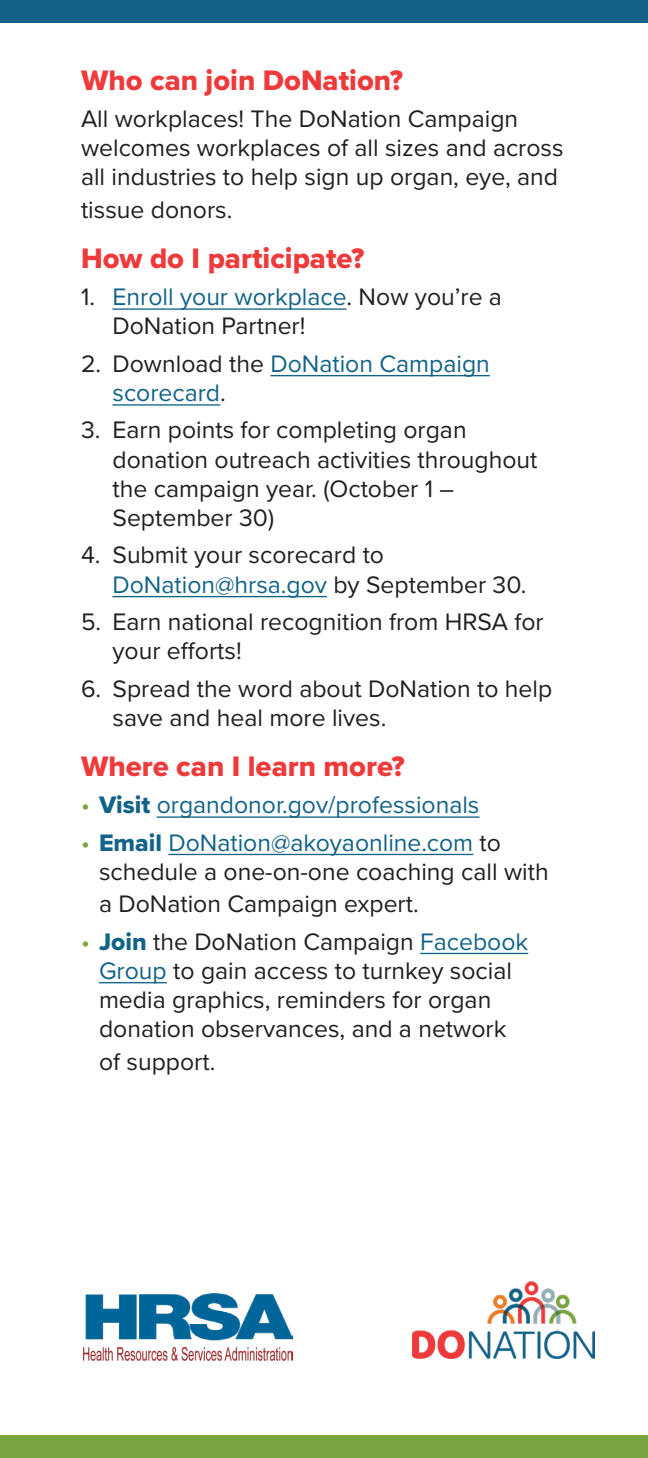
<style>
.page{position:relative;width:648px;height:1458px;background:#fff}
.page>*{position:absolute;margin:0;border:0;box-sizing:border-box;transform-origin:0 0}
.heading{font:29.25px "Proxima Nova Extrabld";color:#ee3a3b}
.numbered_text{font:24.75px/29.2px "Proxima Nova";color:#231f20}
.bullet_text{font:24.75px/29.2px "Proxima Nova";color:#231f20}
.body_text{font:24.75px/29.2px "Proxima Nova";color:#231f20}
.numbered_text-2{font:24.75px/29.2px "Proxima Nova";color:#136389}
.bullet_text-2{font:24.75px "Proxima Nova";color:#136389}
.s1{color:#136389}
.s2{color:#231f20}
.s3{color:#79a440}
.s4{font-family:"Proxima Nova Extrabld"}
.s5{font-family:"Proxima Nova Extrabld";color:#136389}
</style>
<div class="page">
<hr style="left:112px;top:308px;width:235px;height:2px;background:#136389">
<hr style="left:270px;top:375px;width:220px;height:1px;background:#136389">
<hr style="left:112px;top:404px;width:108px;height:2px;background:#136389">
<hr style="left:112px;top:596px;width:215px;height:1px;background:#136389">
<hr style="left:157px;top:816px;width:323px;height:2px;background:#136389">
<hr style="left:168px;top:854px;width:305px;height:1px;background:#136389">
<hr style="left:420px;top:953px;width:108px;height:1px;background:#136389">
<hr style="left:99px;top:982px;width:68px;height:1px;background:#136389">
<div style="left:0;top:0;width:648px;height:23px;background:#136389"></div>
<div style="left:0;top:1435px;width:648px;height:23px;background:#79a440"></div>
<img style="left:413px;top:1282px;width:182px;height:76px">
<img style="left:84px;top:1293px;width:208px;height:67px">
<p class="heading" style="left:81px;top:58px;width:324px">Who can join DoNation?</p>
<p class="body_text" style="left:81px;top:103px;width:484px">All workplaces! The DoNation Campaign welcomes workplaces of all sizes and across all industries to help sign up organ, eye, and</p>
<p class="body_text" style="left:81px;top:194px;width:153px">tissue donors.</p>
<p class="heading" style="left:81px;top:236px;width:285px">How do I participate?</p>
<p class="numbered_text" style="left:112px;top:281px;width:391px;text-indent:-32px">1. <span class="s1">Enroll your workplace</span>. Now you’re a<br>DoNation Partner!</p>
<p class="numbered_text-2" style="left:112px;top:348px;width:379px;text-indent:-32px"><span class="s2">2. Download the</span> DoNation Campaign scorecard<span class="s2">.</span></p>
<p class="numbered_text" style="left:112px;top:414px;width:426px;text-indent:-32px">3. Earn points for completing organ donation outreach activities throughout the campaign year. (October 1 –<br>September 30)</p>
<p class="numbered_text" style="left:112px;top:540px;width:416px;text-indent:-32px">4. Submit your scorecard to<br><span class="s1">DoNation@hrsa.gov</span> by September 30.</p>
<p class="numbered_text" style="left:112px;top:606px;width:433px;text-indent:-32px">5. Earn national recognition from HRSA for your efforts!</p>
<p class="numbered_text" style="left:112px;top:673px;width:441px;text-indent:-32px">6. Spread the word about DoNation to help save and heal more lives.</p>
<p class="heading" style="left:81px;top:744px;width:325px">Where can I learn more?</p>
<p class="bullet_text-2" style="left:81px;top:787px;width:400px"><span class="s3">•</span> <span class="s4">Visit</span> organdonor.gov/professionals</p>
<p class="bullet_text" style="left:99px;top:827px;width:451px;text-indent:-18px"><span class="s3">•</span> <span class="s5">Email</span> <span class="s1">DoNation@akoyaonline.com</span> to schedule a one-on-one coaching call with</p>
<p class="bullet_text" style="left:99px;top:888px;width:321px">a DoNation Campaign expert.</p>
<p class="bullet_text" style="left:99px;top:926px;width:431px;text-indent:-18px"><span class="s3">•</span> <span class="s5">Join</span> the DoNation Campaign <span class="s1">Facebook Group</span> to gain access to turnkey social media graphics, reminders for organ donation observances, and a network</p>
<p class="bullet_text" style="left:99px;top:1046px;width:118px">of support.</p>
</div>
